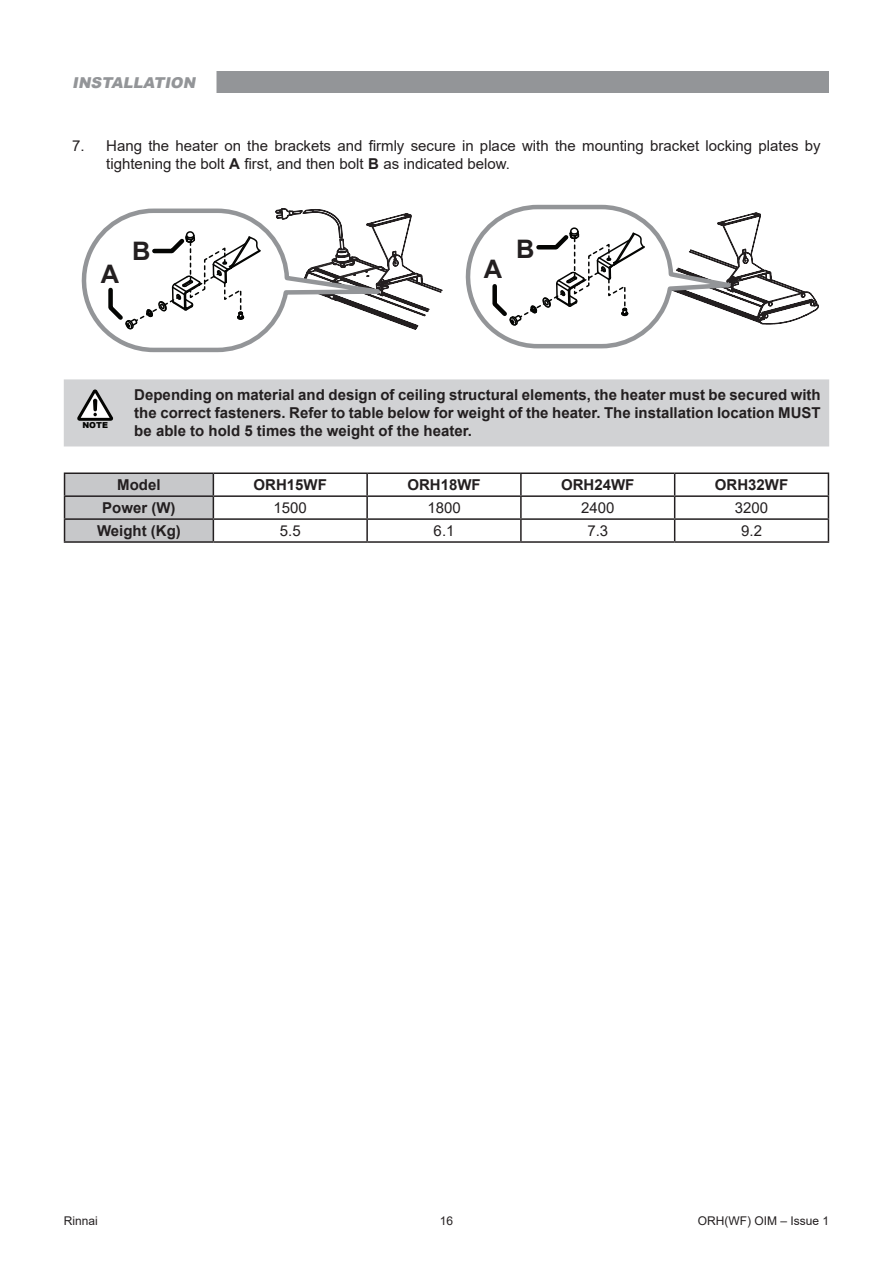
<style>
.page{position:relative;width:893px;height:1263px;background:#fff}
.page>*{position:absolute;margin:0;border:0;box-sizing:border-box;transform-origin:0 0}
.t1{font:700 25.5px "Arial";color:#231f20}
.t2{font:700 15px/18px "Arial";color:#231f20;text-align:justify}
.t3{font:15px/18px "Arial";color:#231f20}
.t4{font:italic 900 15px "Arial";color:#939598}
.t5{font:12px "Arial";color:#231f20}
.t6{font:900 8.25px "Arial";color:#040503}
.s1{font-weight:700}
</style>
<div class="page">
<div style="left:64px;top:379px;width:765px;height:67px;background:#d1d2d4"></div>
<svg style="left:77px;top:389px;width:36px;height:32px"></svg>
<svg style="left:93px;top:399px;width:4px;height:12px"></svg>
<hr style="left:64px;top:472px;width:149px;height:2px;background:#231f20">
<hr style="left:213px;top:472px;width:154px;height:2px;background:#231f20">
<hr style="left:367px;top:472px;width:154px;height:2px;background:#231f20">
<hr style="left:521px;top:472px;width:154px;height:2px;background:#231f20">
<hr style="left:675px;top:472px;width:154px;height:2px;background:#231f20">
<svg style="left:64px;top:473px;width:765px;height:68px"></svg>
<hr style="left:64px;top:541px;width:149px;height:2px;background:#231f20">
<hr style="left:213px;top:541px;width:154px;height:2px;background:#231f20">
<hr style="left:367px;top:541px;width:154px;height:2px;background:#231f20">
<hr style="left:521px;top:541px;width:154px;height:2px;background:#231f20">
<hr style="left:675px;top:541px;width:154px;height:2px;background:#231f20">
<svg style="left:519px;top:204px;width:100px;height:145px"></svg>
<svg style="left:137px;top:350px;width:97px;height:3px"></svg>
<svg style="left:465px;top:207px;width:354px;height:139px"></svg>
<svg style="left:81px;top:208px;width:362px;height:142px"></svg>
<div style="left:64px;top:71px;width:765px;height:21px;background:#939598"></div>
<div style="left:51px;top:64px;width:165px;height:36px;background:#fff"></div>
<p class="t4" style="left:72px;top:72px;width:128px">INSTALLATION</p>
<p class="t3" style="left:106px;top:137px;width:716px;text-indent:-34px">7. Hang the heater on the brackets and firmly secure in place with the mounting bracket locking plates by tightening the bolt <span class="s1">A</span> first, and then bolt <span class="s1">B</span> as indicated below.</p>
<h1 class="t1" style="left:101px;top:256px;width:20px">A</h1>
<h1 class="t1" style="left:132px;top:233px;width:20px">B</h1>
<h1 class="t1" style="left:484px;top:251px;width:20px">A</h1>
<h1 class="t1" style="left:516px;top:231px;width:20px">B</h1>
<p class="t2" style="left:134px;top:386px;width:688px">Depending on material and design of ceiling structural elements, the heater must be secured with the correct fasteners. Refer to table below for weight of the heater. The installation location MUST be able to hold 5 times the weight of the heater.</p>
<p class="t2" style="left:117px;top:476px;width:45px">Model</p>
<p class="t2" style="left:254px;top:476px;width:75px">ORH15WF</p>
<p class="t2" style="left:407px;top:476px;width:75px">ORH18WF</p>
<p class="t2" style="left:561px;top:476px;width:75px">ORH24WF</p>
<p class="t2" style="left:715px;top:476px;width:75px">ORH32WF</p>
<p class="t2" style="left:102px;top:499px;width:75px">Power (W)</p>
<p class="t3" style="left:274px;top:499px;width:35px">1500</p>
<p class="t3" style="left:427px;top:499px;width:35px">1800</p>
<p class="t3" style="left:581px;top:499px;width:35px">2400</p>
<p class="t3" style="left:735px;top:499px;width:35px">3200</p>
<p class="t2" style="left:97px;top:522px;width:85px">Weight (Kg)</p>
<p class="t3" style="left:280px;top:522px;width:22px">5.5</p>
<p class="t3" style="left:434px;top:522px;width:22px">6.1</p>
<p class="t3" style="left:587px;top:522px;width:22px">7.3</p>
<p class="t3" style="left:741px;top:522px;width:22px">9.2</p>
<p class="t6" style="left:82px;top:419px;width:27px">NOTE</p>
<p class="t5" style="left:64px;top:1212px;width:36px">Rinnai</p>
<p class="t5" style="left:440px;top:1212px;width:15px">16</p>
<p class="t5" style="left:698px;top:1212px;width:133px">ORH(WF) OIM – Issue 1</p>
</div>
